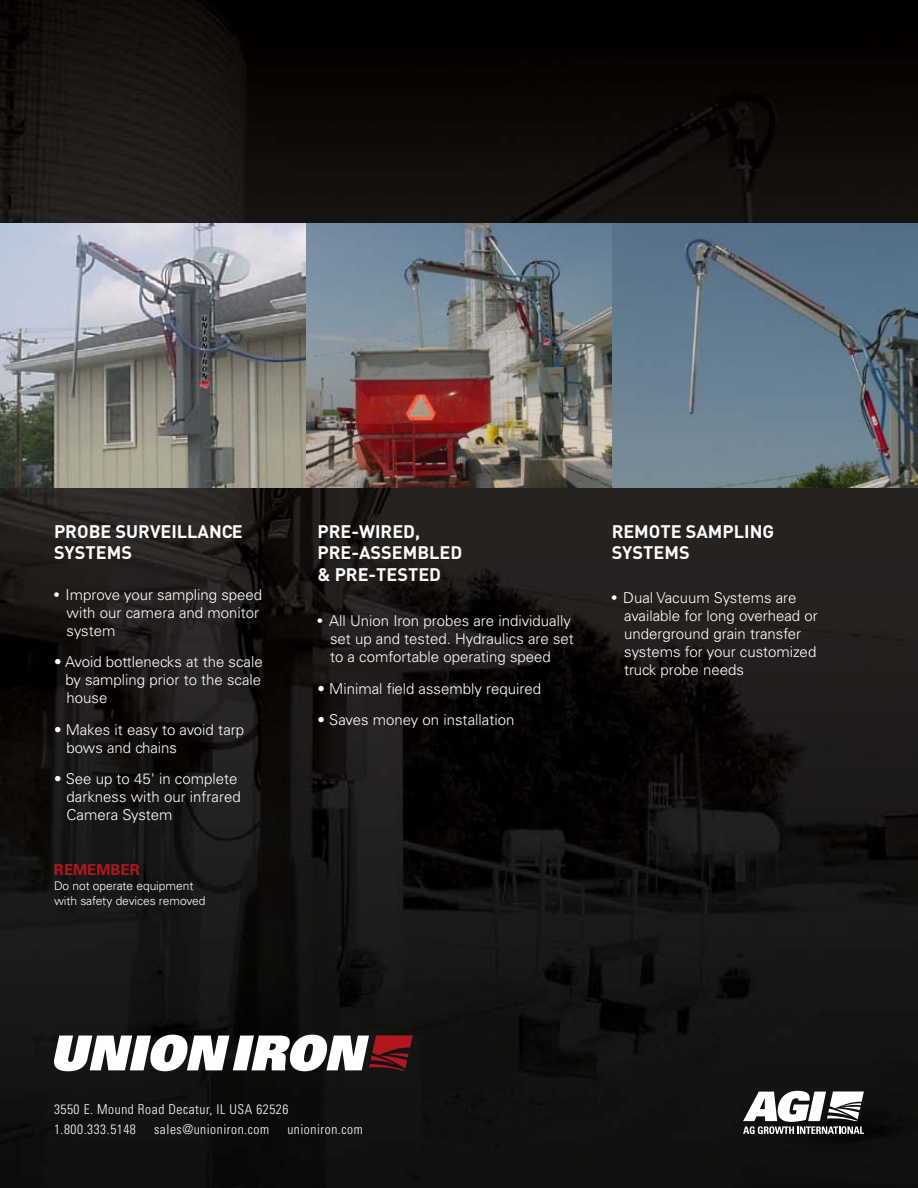
<style>
.page{position:relative;width:918px;height:1188px;background:#fff}
.page>*{position:absolute;margin:0;border:0;box-sizing:border-box;transform-origin:0 0}
.t1{font:700 18px/21.6px "DIN";color:#fff}
.t2{font:300 15px/18px "Univers LT Std";color:#fff}
.t3{font:700 15px "Univers LT Std";color:#b1181e}
.t4{font:300 condensed 13.5px/19.5px "Univers LT Std";letter-spacing:.04em;color:#fff}
.t5{font:300 12px/15.3px "Univers LT Std";letter-spacing:-.005em;color:#fff}
.s1{font-weight:400;font-stretch:condensed}
</style>
<div class="page">
<img style="left:0;top:0;width:918px;height:1188px">
<svg style="left:53px;top:1035px;width:360px;height:36px"></svg>
<img style="left:0;top:224px;width:918px;height:263px">
<svg style="left:743px;top:1091px;width:121px;height:43px"></svg>
<p class="t1" style="left:54px;top:520px;width:24px">PROBE</p>
<p class="t1" style="left:116px;top:520px;width:13px">SUR</p>
<p class="t1" style="left:150px;top:520px;width:22px">VEILLANCE</p>
<p class="t1" style="left:54px;top:541px;width:78px">SYSTE MS</p>
<p class="t2" style="left:67px;top:586px;width:197px;text-indent:-13px"><span class="s1">•</span> Improve your sampling speed with our camera and monitor system</p>
<p class="t2" style="left:66px;top:653px;width:199px;text-align:justify;text-indent:-12px">• Avoid bottlenecks at the scale by sampling prior to the scale house</p>
<p class="t2" style="left:67px;top:721px;width:179px;text-indent:-13px">• Makes it easy to avoid tarp bows and chains</p>
<p class="t2" style="left:67px;top:770px;width:176px;text-indent:-13px">• See up to 45' in complete darkness with our infrared<br>Camera System</p>
<p class="t3" style="left:54px;top:861px;width:86px">REMEMBER</p>
<p class="t5" style="left:54px;top:878px;width:153px">Do not operate equipment with safety devices removed</p>
<p class="t1" style="left:318px;top:520px;width:69px">PRE-WIRED</p>
<p class="t1" style="left:415px;top:520px;width:7px">,</p>
<p class="t1" style="left:318px;top:541px;width:12px">PRE</p>
<p class="t1" style="left:351px;top:541px;width:20px">-ASSE</p>
<p class="t1" style="left:403px;top:541px;width:27px">MBLED</p>
<p class="t1" style="left:318px;top:563px;width:29px">&amp; PRE</p>
<p class="t1" style="left:369px;top:563px;width:20px">-TESTED</p>
<p class="t2" style="left:330px;top:612px;width:245px;text-indent:-13px"><span class="s1">•</span> All Union Iron probes are individually set up and tested. Hydraulics are set to a comfortable operating speed</p>
<p class="t2" style="left:318px;top:679px;width:225px">• Minimal field assembly required</p>
<p class="t2" style="left:318px;top:711px;width:198px">• Saves money on installation</p>
<p class="t1" style="left:612px;top:520px;width:162px">REMOTE SAM PLING<br>SYSTEMS</p>
<p class="t2" style="left:624px;top:589px;width:195px;text-indent:-13px"><span class="s1">•</span> Dual Vacuum Systems are available for long overhead or underground grain transfer systems for your customized truck probe needs</p>
<p class="t4" style="left:54px;top:1100px;width:236px">3550 E. Mound Road Decatur, IL USA 62526<br>1.800.333.5148</p>
<p class="t4" style="left:154px;top:1119px;width:116px">sales@unioniron.com</p>
<p class="t4" style="left:287px;top:1119px;width:77px">unioniron.com</p>
</div>
